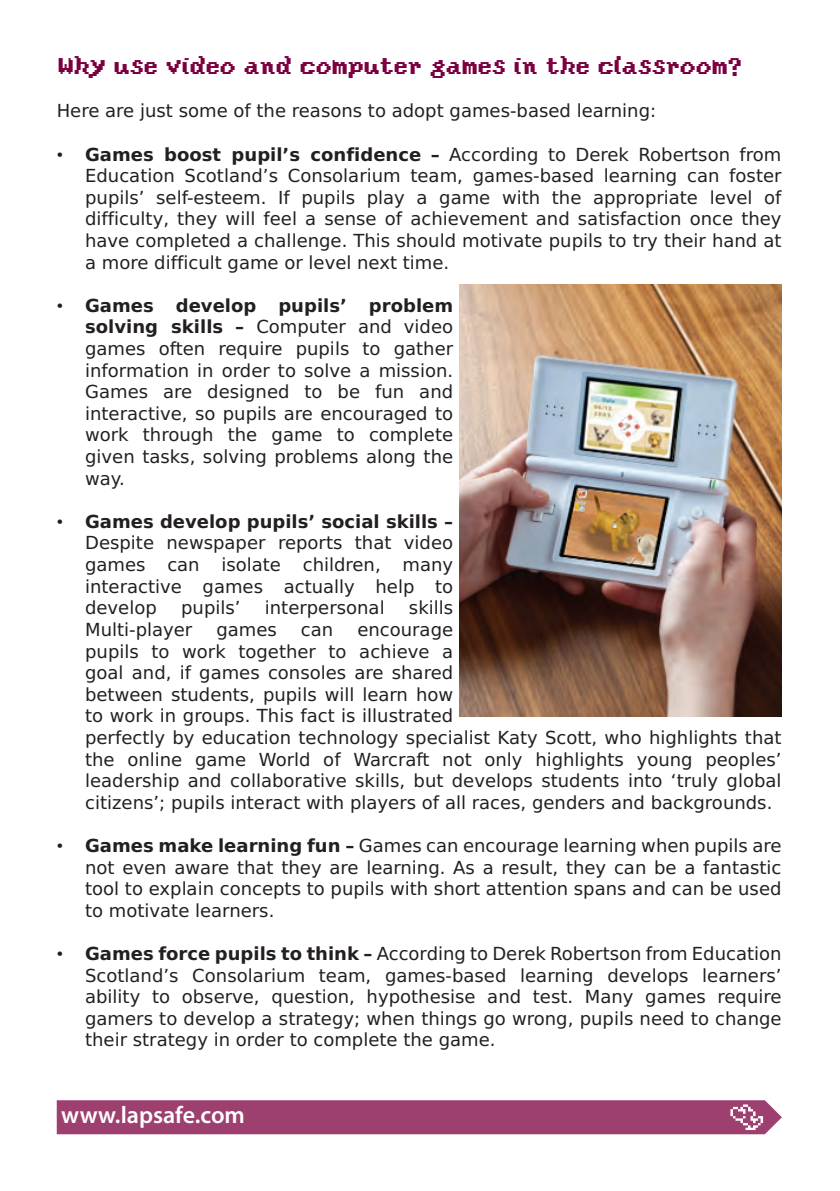
<style>
.page{position:relative;width:840px;height:1191px;background:#fff}
.page>*{position:absolute;margin:0;border:0;box-sizing:border-box;transform-origin:0 0}
.t1{font:24px "Yoster Island Reg";color:#7c0040}
.t2{font:600 24px "Myriad Pro";color:#fff}
.t3{font:18px/21.6px "BB Alpha Sans";color:#231f20;text-align:justify}
.s1{font-weight:700}
</style>
<div class="page">
<img style="left:459px;top:285px;width:322px;height:431px">
<div style="left:57px;top:1100px;width:724px;height:34px;background:#9d406f"></div>
<p class="t1" style="left:57px;top:54px;width:685px">Why use video and computer games in the classroom?</p>
<p class="t3" style="left:57px;top:100px;width:600px">Here are just some of the reasons to adopt games-based learning:</p>
<p class="t3" style="left:85px;top:143px;width:697px;text-indent:-28px">• <span class="s1">Games boost pupil’s confidence –</span> According to Derek Robertson from Education Scotland’s Consolarium team, games-based learning can foster pupils’ self-esteem. If pupils play a game with the appropriate level of difficulty, they will feel a sense of achievement and satisfaction once they have completed a challenge. This should motivate pupils to try their hand at a more difficult game or level next time.</p>
<p class="t3" style="left:85px;top:295px;width:369px;text-indent:-28px">• <span class="s1">Games develop pupils’ problem solving skills –</span> Computer and video games often require pupils to gather information in order to solve a mission.<br>Games are designed to be fun and interactive, so pupils are encouraged to work through the game to complete given tasks, solving problems along the way.</p>
<p class="t3" style="left:85px;top:511px;width:369px;text-indent:-28px">• <span class="s1">Games develop pupils’ social skills – </span>Despite newspaper reports that video games can isolate children, many interactive games actually help to develop</p>
<p class="t3" style="left:181px;top:597px;width:61px">pupils’</p>
<p class="t3" style="left:265px;top:597px;width:121px">interpersonal</p>
<p class="t3" style="left:409px;top:597px;width:46px">skills</p>
<p class="t3" style="left:85px;top:619px;width:109px">Multi-player</p>
<p class="t3" style="left:216px;top:619px;width:62px">games</p>
<p class="t3" style="left:301px;top:619px;width:34px">can</p>
<p class="t3" style="left:85px;top:619px;width:697px;text-align:left;text-indent:272px">encourage<br>pupils to work together to achieve a<br>goal and, if games consoles are shared<br>between students, pupils will learn how<br>to work in groups. This fact is illustrated<br>perfectly by education technology specialist Katy Scott, who highlights that the online game World of Warcraft not only highlights young peoples’ leadership and collaborative skills, but develops students into ‘truly global citizens’; pupils interact with players of all races, genders and backgrounds.</p>
<p class="t3" style="left:85px;top:835px;width:697px;text-indent:-28px">• <span class="s1">Games make learning fun –</span> Games can encourage learning when pupils are not even aware that they are learning. As a result, they can be a fantastic tool to explain concepts to pupils with short attention spans and can be used to motivate learners.</p>
<p class="t3" style="left:85px;top:943px;width:697px;text-indent:-28px">• <span class="s1">Games force pupils to think –</span> According to Derek Robertson from Education Scotland’s Consolarium team, games-based learning develops learners’ ability to observe, question, hypothesise and test. Many games require gamers to develop a strategy; when things go wrong, pupils need to change their strategy in order to complete the game.</p>
<p class="t2" style="left:61px;top:1100px;width:185px">www.lapsafe.com</p>
</div>
